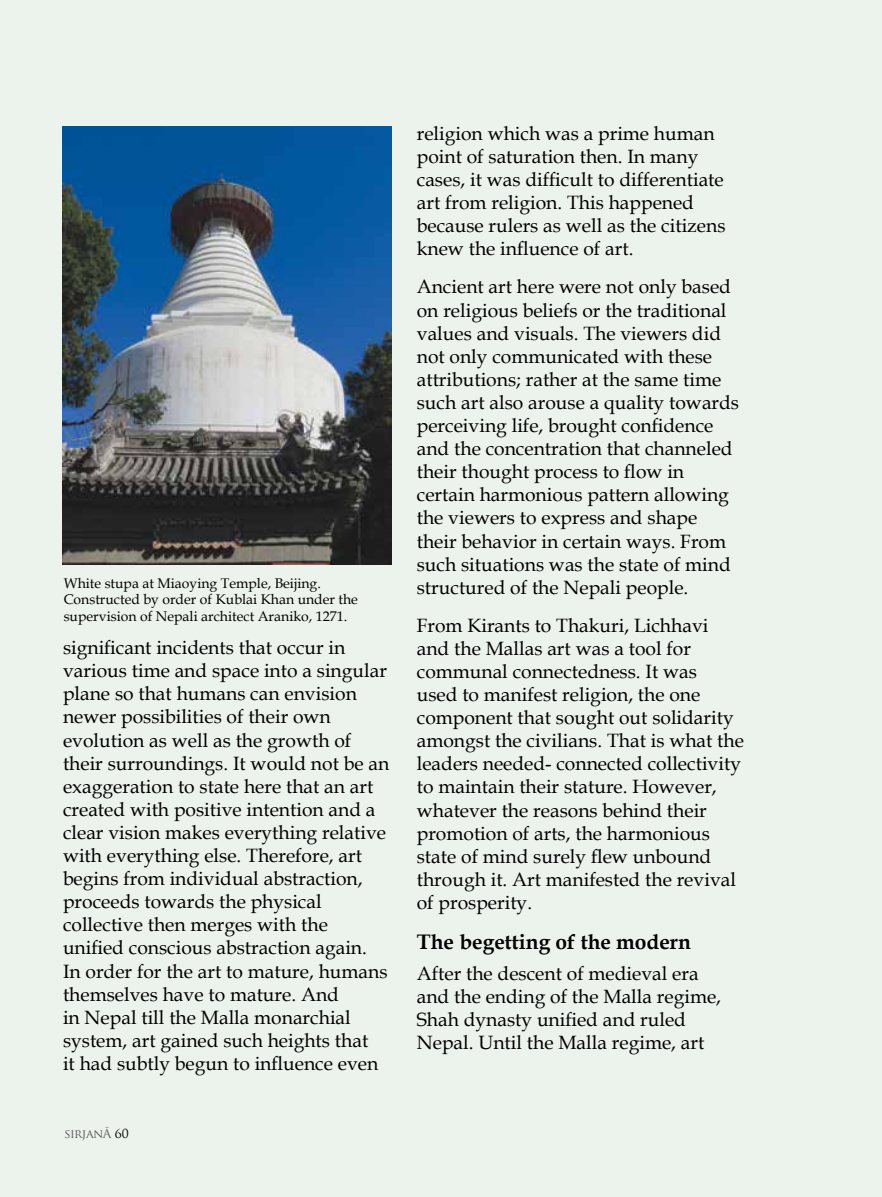
<style>
.page{position:relative;width:882px;height:1197px;background:#ecf2ec}
.page>*{position:absolute;margin:0;border:0;box-sizing:border-box;transform-origin:0 0}
.t1{font:700 21px "Book Antiqua";color:#000}
.t2{font:19.25px/23.1px "Book Antiqua";color:#000}
.t3{font:14px/16.8px "Book Antiqua";color:#000}
.t4{font:12.25px "Trajan Pro";letter-spacing:-.04em;color:#58595b}
.s1{color:#000}
</style>
<div class="page">
<img style="left:63px;top:126px;width:329px;height:438px">
<p class="t3" style="left:64px;top:574px;width:296px">White stupa at Miaoying Temple, Beijing.<br>Constructed by order of Kublai Khan under the supervision of Nepali architect Araniko, 1271.</p>
<p class="t2" style="left:63px;top:636px;width:328px">significant incidents that occur in various time and space into a singular plane so that humans can envision newer possibilities of their own evolution as well as the growth of their surroundings. It would not be an exaggeration to state here that an art created with positive intention and a clear vision makes everything relative with everything else. Therefore, art begins from individual abstraction, proceeds towards the physical collective then merges with the unified conscious abstraction again.<br>In order for the art to mature, humans themselves have to mature. And<br>in Nepal till the Malla monarchial system, art gained such heights that<br>it had subtly begun to influence even</p>
<p class="t4" style="left:65px;top:1126px;width:66px">SIRJANĀ <span class="s1">60</span></p>
<p class="t2" style="left:417px;top:121px;width:310px">religion which was a prime human point of saturation then. In many cases, it was difficult to differentiate art from religion. This happened because rulers as well as the citizens knew the influence of art.</p>
<p class="t2" style="left:417px;top:275px;width:324px">Ancient art here were not only based on religious beliefs or the traditional values and visuals. The viewers did not only communicated with these attributions; rather at the same time such art also arouse a quality towards perceiving life, brought confidence and the concentration that channeled their thought process to flow in certain harmonious pattern allowing the viewers to express and shape their behavior in certain ways. From such situations was the state of mind structured of the Nepali people.</p>
<p class="t2" style="left:417px;top:613px;width:329px">From Kirants to Thakuri, Lichhavi and the Mallas art was a tool for communal connectedness. It was<br>used to manifest religion, the one component that sought out solidarity amongst the civilians. That is what the leaders needed- connected collectivity to maintain their stature. However, whatever the reasons behind their promotion of arts, the harmonious state of mind surely flew unbound through it. Art manifested the revival of prosperity.</p>
<p class="t1" style="left:417px;top:928px;width:276px">The begetting of the modern</p>
<p class="t2" style="left:417px;top:961px;width:306px">After the descent of medieval era and the ending of the Malla regime, Shah dynasty unified and ruled Nepal. Until the Malla regime, art</p>
</div>
